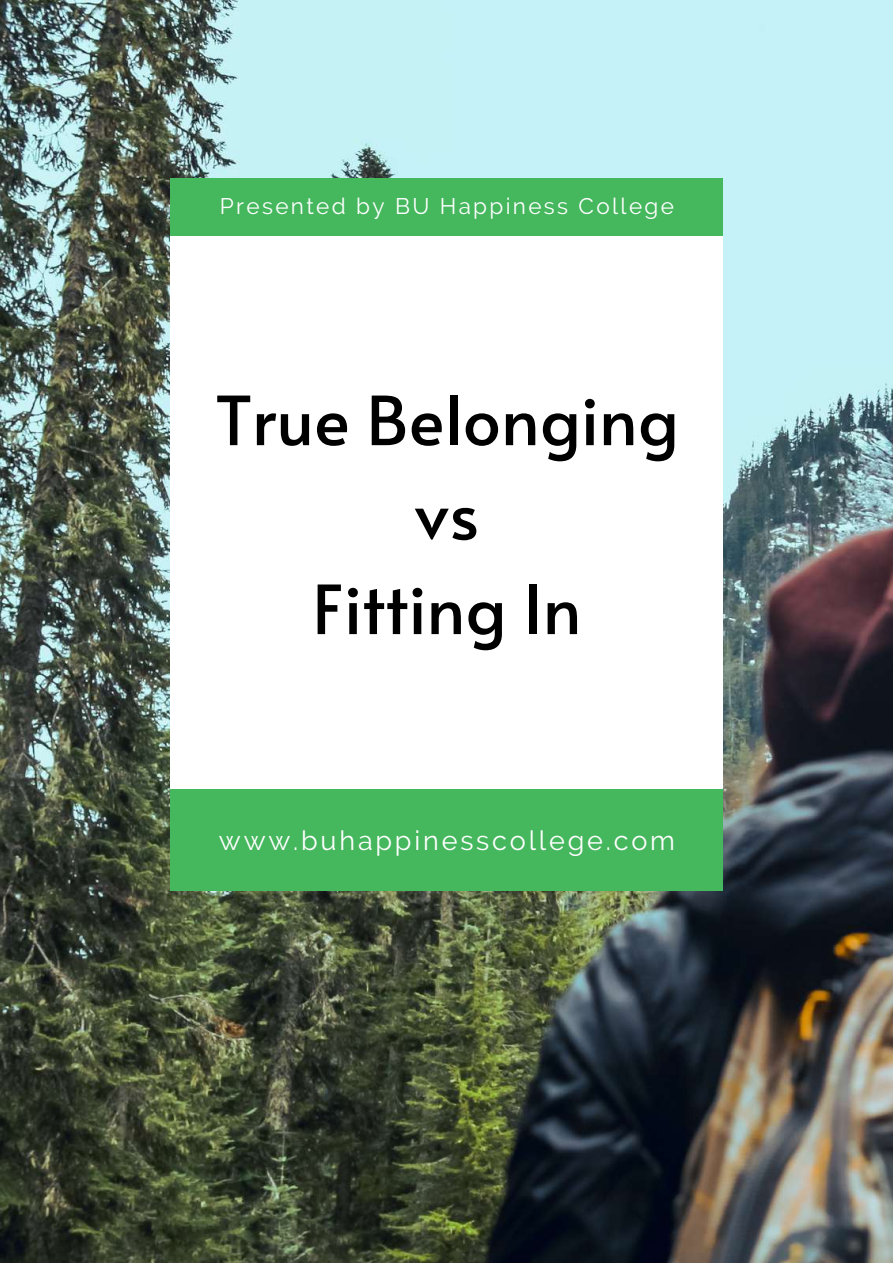
<style>
.page{position:relative;width:893px;height:1264px;background:#fff}
.page>*{position:absolute;margin:0;border:0;box-sizing:border-box;transform-origin:0 0}
.t1{font:67.5px/94.3px "Alata";color:#000;text-align:center}
.t2{font:27px "Raleway";letter-spacing:.105em;color:#fff}
.t3{font:22.5px "Raleway";letter-spacing:.105em;color:#fff}
</style>
<div class="page">
<img style="left:0;top:0;width:892px;height:1262px">
<div style="left:171px;top:178px;width:552px;height:712px;background:#fff"></div>
<div style="left:171px;top:789px;width:552px;height:102px;background:#45b75d"></div>
<div style="left:171px;top:178px;width:552px;height:58px;background:#45b75d"></div>
<p class="t3" style="left:220px;top:193px;width:455px">Presented by BU Happiness College</p>
<h1 class="t1" style="left:215px;top:370px;width:465px">True Belonging vs<br>Fitting In</h1>
<p class="t2" style="left:219px;top:824px;width:457px">www.buhappinesscollege.com</p>
</div>
